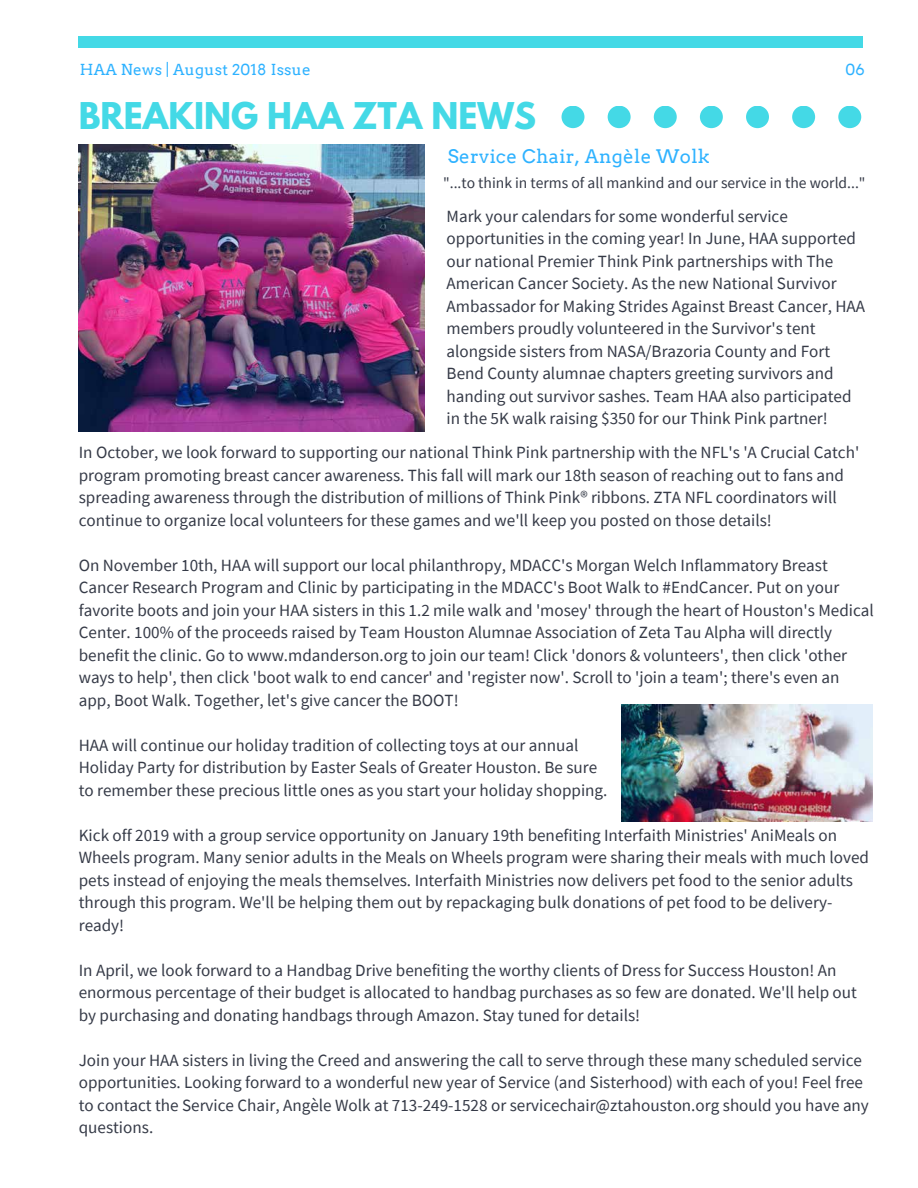
<style>
.page{position:relative;width:918px;height:1188px;background:#fff}
.page>*{position:absolute;margin:0;border:0;box-sizing:border-box;transform-origin:0 0}
.t1{font:700 32.7px "League Spartan";color:#44d9e6}
.t2{font:18.75px "Arvo";letter-spacing:.02em;color:#2eb2ff}
.t3{font:17.1px/22.5px "Source Sans Pro";color:#353a47}
.t4{font:15.6px "Source Sans Pro";color:#353a47}
.t5{font:15.15px "Arvo";letter-spacing:.02em;color:#2eb2ff}
</style>
<div class="page">
<img style="left:79px;top:144px;width:345px;height:288px">
<div style="left:79px;top:36px;width:784px;height:11px;background:#44d9e6"></div>
<div style="left:792px;top:106px;width:23px;height:22px;background:#44d9e6;border-radius:50%"></div>
<div style="left:838px;top:106px;width:23px;height:22px;background:#44d9e6;border-radius:50%"></div>
<div style="left:746px;top:106px;width:23px;height:22px;background:#44d9e6;border-radius:50%"></div>
<svg style="left:562px;top:106px;width:22px;height:22px"></svg>
<div style="left:608px;top:106px;width:23px;height:22px;background:#44d9e6;border-radius:50%"></div>
<div style="left:654px;top:106px;width:23px;height:22px;background:#44d9e6;border-radius:50%"></div>
<div style="left:700px;top:106px;width:23px;height:22px;background:#44d9e6;border-radius:50%"></div>
<img style="left:621px;top:704px;width:252px;height:117px">
<p class="t5" style="left:80px;top:60px;width:233px">HAA News | August 2018 Issue</p>
<p class="t5" style="left:845px;top:60px;width:21px">06</p>
<h1 class="t1" style="left:79px;top:99px;width:459px">BREAKING HAA ZTA NEWS</h1>
<p class="t2" style="left:448px;top:145px;width:263px">Service Chair, Angèle Wolk</p>
<p class="t4" style="left:443px;top:173px;width:424px">"...to think in terms of all mankind and our service in the world..."</p>
<p class="t3" style="left:447px;top:205px;width:420px">Mark your calendars for some wonderful service opportunities in the coming year! In June, HAA supported our national Premier Think Pink partnerships with The American Cancer Society. As the new National Survivor Ambassador for Making Strides Against Breast Cancer, HAA members proudly volunteered in the Survivor's tent alongside sisters from NASA/Brazoria County and Fort Bend County alumnae chapters greeting survivors and handing out survivor sashes. Team HAA also participated in the 5K walk raising $350 for our Think Pink partner!</p>
<p class="t3" style="left:79px;top:441px;width:782px">In October, we look forward to supporting our national Think Pink partnership with the NFL's 'A Crucial Catch' program promoting breast cancer awareness. This fall will mark our 18th season of reaching out to fans and spreading awareness through the distribution of millions of Think Pink® ribbons. ZTA NFL coordinators will continue to organize local volunteers for these games and we'll keep you posted on those details!</p>
<p class="t3" style="left:79px;top:553px;width:797px">On November 10th, HAA will support our local philanthropy, MDACC's Morgan Welch Inflammatory Breast Cancer Research Program and Clinic by participating in the MDACC's Boot Walk to #EndCancer. Put on your favorite boots and join your HAA sisters in this 1.2 mile walk and 'mosey' through the heart of Houston's Medical Center. 100% of the proceeds raised by Team Houston Alumnae Association of Zeta Tau Alpha will directly benefit the clinic. Go to www.mdanderson.org to join our team! Click 'donors &amp; volunteers', then click 'other ways to help', then click 'boot walk to end cancer' and 'register now'. Scroll to 'join a team'; there's even an app, Boot Walk. Together, let's give cancer the BOOT!</p>
<p class="t3" style="left:79px;top:733px;width:530px">HAA will continue our holiday tradition of collecting toys at our annual<br>Holiday Party for distribution by Easter Seals of Greater Houston. Be sure to remember these precious little ones as you start your holiday shopping.</p>
<p class="t3" style="left:79px;top:823px;width:792px">Kick off 2019 with a group service opportunity on January 19th benefiting Interfaith Ministries' AniMeals on Wheels program. Many senior adults in the Meals on Wheels program were sharing their meals with much loved pets instead of enjoying the meals themselves. Interfaith Ministries now delivers pet food to the senior adults through this program. We'll be helping them out by repackaging bulk donations of pet food to be delivery&shy;ready!</p>
<p class="t3" style="left:79px;top:958px;width:780px">In April, we look forward to a Handbag Drive benefiting the worthy clients of Dress for Success Houston! An enormous percentage of their budget is allocated to handbag purchases as so few are donated. We'll help out by purchasing and donating handbags through Amazon. Stay tuned for details!</p>
<p class="t3" style="left:79px;top:1048px;width:792px">Join your HAA sisters in living the Creed and answering the call to serve through these many scheduled service opportunities. Looking forward to a wonderful new year of Service (and Sisterhood) with each of you! Feel free to contact the Service Chair, Angèle Wolk at 713-249-1528 or servicechair@ztahouston.org should you have any questions.</p>
</div>
